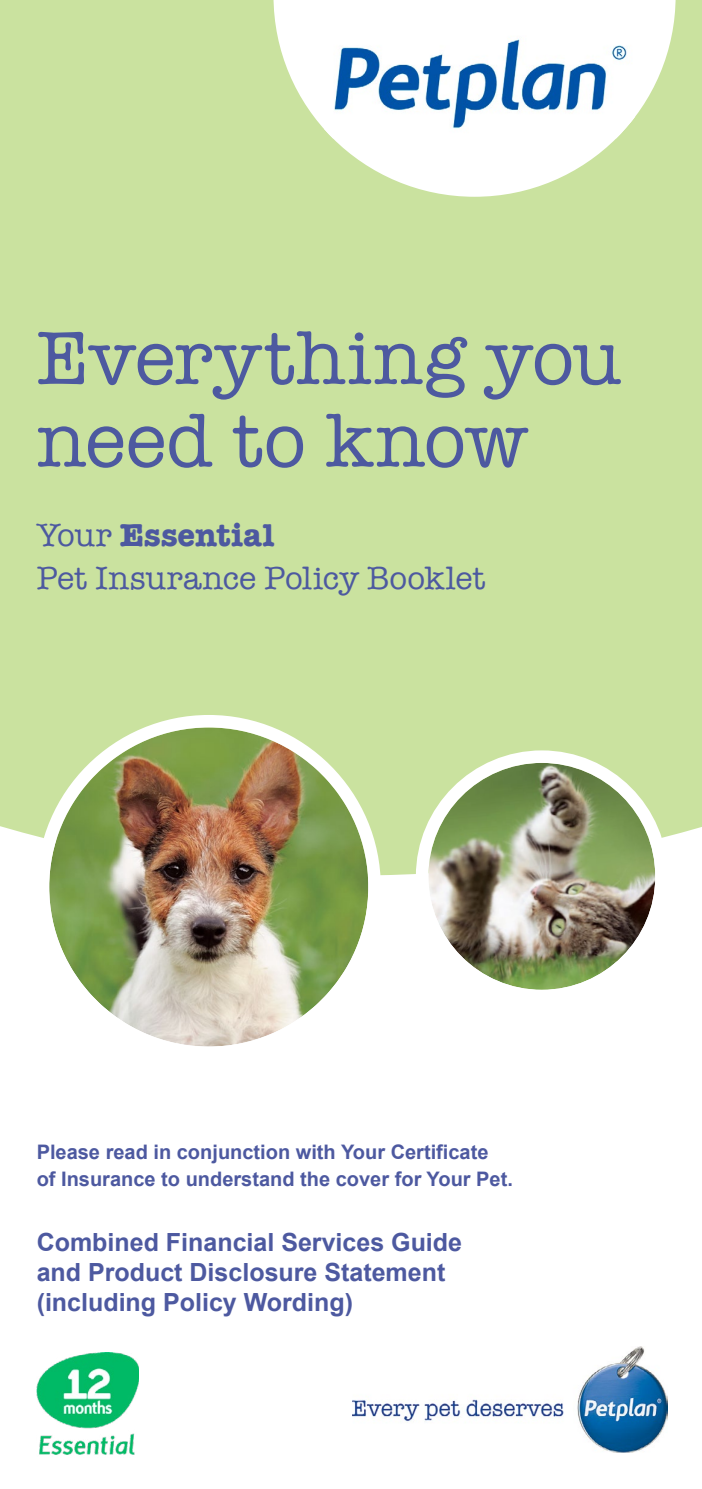
<style>
.page{position:relative;width:702px;height:1489px;background:#fff}
.page>*{position:absolute;margin:0;border:0;box-sizing:border-box;transform-origin:0 0}
.t1{font:77.5px/82.5px "American Typewriter";color:#4d59a0}
.t2{font:32.5px/42.5px "American Typewriter";color:#4d59a0}
.t3{font:700 25px/30px "Arial";color:#4d59a0}
.t4{font:700 20px/27.5px "Arial";color:#4d59a0}
.s1{font-weight:700}
</style>
<div class="page">
<img style="left:37px;top:1352px;width:101px;height:103px">
<div style="left:0;top:0;width:702px;height:875px;background:#cae29f"></div>
<img style="left:352px;top:1346px;width:315px;height:106px">
<svg style="left:273px;top:0;width:402px;height:197px"></svg>
<img style="left:324px;top:27px;width:311px;height:111px">
<img style="left:49px;top:727px;width:319px;height:319px;border-radius:159px">
<div style="left:37px;top:715px;width:344px;height:343px;border:12px solid #fff;border-radius:50%"></div>
<img style="left:428px;top:763px;width:227px;height:226px;border-radius:113px">
<div style="left:416px;top:750px;width:251px;height:252px;border:12px solid #fff;border-radius:50%"></div>
<h1 class="t1" style="left:37px;top:317px;width:586px">Everything you need to know</h1>
<h2 class="t2" style="left:37px;top:514px;width:450px">Your <span class="s1">Essential<br></span>Pet Insurance Policy Booklet</h2>
<p class="t4" style="left:37px;top:1138px;width:478px">Please read in conjunction with Your Certificate<br>of Insurance to understand the cover for Your Pet.</p>
<p class="t3" style="left:37px;top:1227px;width:427px">Combined Financial Services Guide and Product Disclosure Statement (including Policy Wording)</p>
</div>
